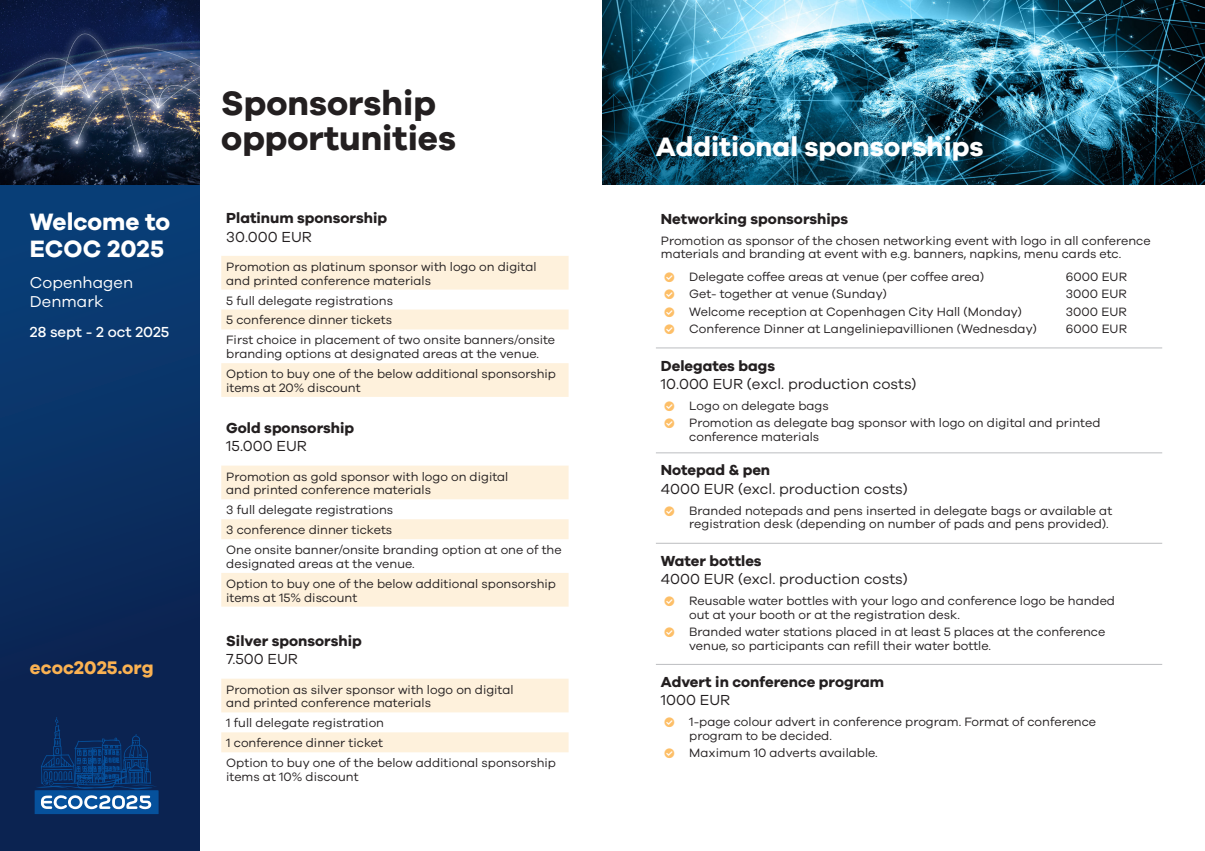
<style>
.page{position:relative;width:1205px;height:851px;background:#fff}
.page>*{position:absolute;margin:0;border:0;box-sizing:border-box;transform-origin:0 0}
.Spons_00{font:700 35px/35px "Galano Grotesque";color:#231f20}
.Spons_00-A{font:700 27.5px "Galano Grotesque";color:#fff}
.t1{font:700 24.38px/27.5px "Galano Grotesque";color:#fff}
.Afsnit{font:700 18.75px "Galano Grotesque";color:#fbb252}
.t2{font:16.25px "Galano Grotesque";color:#fff}
.Spons_01{font:700 15px "Galano Grotesque";color:#231f20}
.Spons_01-2{font:15px "Galano Grotesque";color:#231f20}
.t3{font:500 15px "Galano Grotesque";color:#fff}
.Spons_02{font:12.5px/13.8px "Galano Grotesque";color:#231f20}
</style>
<div class="page">
<svg style="left:0;top:184px;width:199px;height:666px;background:#0a2f62"></svg>
<svg style="left:35px;top:717px;width:124px;height:96px;background:#173f74"></svg>
<svg style="left:221px;top:256px;width:347px;height:141px;fill:#fef1dc"></svg>
<svg style="left:221px;top:465px;width:347px;height:141px;fill:#fef1dc"></svg>
<svg style="left:221px;top:678px;width:347px;height:74px"></svg>
<img style="left:602px;top:0;width:603px;height:184px">
<img style="left:0;top:0;width:199px;height:184px">
<hr style="left:656px;top:347px;width:506px;height:1px;background:#bcbdc0">
<hr style="left:656px;top:452px;width:506px;height:1px;background:#bcbdc0">
<hr style="left:656px;top:543px;width:506px;height:1px;background:#bcbdc0">
<hr style="left:656px;top:664px;width:506px;height:1px;background:#bcbdc0">
<p class="t1" style="left:30px;top:207px;width:142px">Welcome to<br>ECOC 2025</p>
<p class="t2" style="left:30px;top:273px;width:105px">Copenhagen</p>
<p class="t2" style="left:30px;top:292px;width:75px">Denmark</p>
<p class="t3" style="left:30px;top:323px;width:141px">28 sept - 2 oct 2025</p>
<p class="Afsnit" style="left:30px;top:655px;width:125px">ecoc2025.org</p>
<p class="Spons_00" style="left:221px;top:84px;width:236px">Sponsorship opportunities</p>
<p class="Spons_01" style="left:226px;top:209px;width:162px">Platinum sponsorship</p>
<p class="Spons_01-2" style="left:226px;top:227px;width:87px">30.000 EUR</p>
<p class="Spons_02" style="left:226px;top:259px;width:312px">Promotion as platinum sponsor with logo on digital and printed conference materials</p>
<p class="Spons_02" style="left:226px;top:293px;width:168px">5 full delegate registrations</p>
<p class="Spons_02" style="left:226px;top:313px;width:167px">5 conference dinner tickets</p>
<p class="Spons_02" style="left:226px;top:333px;width:330px">First choice in placement of two onsite banners/onsite branding options at designated areas at the venue.</p>
<p class="Spons_02" style="left:226px;top:366px;width:331px">Option to buy one of the below additional sponsorship items at 20% discount</p>
<p class="Spons_01" style="left:226px;top:418px;width:130px">Gold sponsorship</p>
<p class="Spons_01-2" style="left:226px;top:437px;width:82px">15.000 EUR</p>
<p class="Spons_02" style="left:226px;top:469px;width:284px">Promotion as gold sponsor with logo on digital and printed conference materials</p>
<p class="Spons_02" style="left:226px;top:502px;width:168px">3 full delegate registrations</p>
<p class="Spons_02" style="left:226px;top:522px;width:168px">3 conference dinner tickets</p>
<p class="Spons_02" style="left:226px;top:542px;width:337px">One onsite banner/onsite branding option at one of the designated areas at the venue.</p>
<p class="Spons_02" style="left:226px;top:576px;width:331px">Option to buy one of the below additional sponsorship items at 15% discount</p>
<p class="Spons_01" style="left:226px;top:631px;width:137px">Silver sponsorship</p>
<p class="Spons_01-2" style="left:226px;top:650px;width:73px">7.500 EUR</p>
<p class="Spons_02" style="left:226px;top:682px;width:289px">Promotion as silver sponsor with logo on digital and printed conference materials</p>
<p class="Spons_02" style="left:226px;top:715px;width:159px">1 full delegate registration</p>
<p class="Spons_02" style="left:226px;top:735px;width:158px">1 conference dinner ticket</p>
<p class="Spons_02" style="left:226px;top:755px;width:331px">Option to buy one of the below additional sponsorship items at 10% discount</p>
<p class="Spons_00-A" style="left:656px;top:129px;width:329px">Additional sponsorships</p>
<p class="Spons_01" style="left:661px;top:209px;width:189px">Networking sponsorships</p>
<p class="Spons_02" style="left:661px;top:233px;width:491px">Promotion as sponsor of the chosen networking event with logo in all conference materials and branding at event with e.g. banners, napkins, menu cards etc.</p>
<p class="Spons_02" style="left:689px;top:269px;width:297px">Delegate coffee areas at venue (per coffee area)</p>
<p class="Spons_02" style="left:1066px;top:269px;width:63px">6000 EUR</p>
<p class="Spons_02" style="left:689px;top:287px;width:199px">Get- together at venue (Sunday)</p>
<p class="Spons_02" style="left:1066px;top:287px;width:62px">3000 EUR</p>
<p class="Spons_02" style="left:689px;top:304px;width:334px">Welcome reception at Copenhagen City Hall (Monday)</p>
<p class="Spons_02" style="left:1066px;top:304px;width:62px">3000 EUR</p>
<p class="Spons_02" style="left:689px;top:321px;width:349px">Conference Dinner at Langeliniepavillionen (Wednesday)</p>
<p class="Spons_02" style="left:1066px;top:321px;width:63px">6000 EUR</p>
<p class="Spons_01" style="left:661px;top:356px;width:116px">Delegates bags</p>
<p class="Spons_01-2" style="left:661px;top:375px;width:257px">10.000 EUR (excl. production costs)</p>
<p class="Spons_02" style="left:689px;top:398px;width:141px">Logo on delegate bags</p>
<p class="Spons_02" style="left:689px;top:415px;width:413px">Promotion as delegate bag sponsor with logo on digital and printed conference materials</p>
<p class="Spons_01" style="left:661px;top:461px;width:111px">Notepad &amp; pen</p>
<p class="Spons_01-2" style="left:661px;top:479px;width:248px">4000 EUR (excl. production costs)</p>
<p class="Spons_02" style="left:689px;top:503px;width:424px">Branded notepads and pens inserted in delegate bags or available at registration desk (depending on number of pads and pens provided).</p>
<p class="Spons_01" style="left:661px;top:551px;width:102px">Water bottles</p>
<p class="Spons_01-2" style="left:661px;top:570px;width:248px">4000 EUR (excl. production costs)</p>
<p class="Spons_02" style="left:689px;top:593px;width:427px">Reusable water bottles with your logo and conference logo be handed out at your booth or at the registration desk.</p>
<p class="Spons_02" style="left:689px;top:624px;width:418px">Branded water stations placed in at least 5 places at the conference venue, so participants can refill their water bottle.</p>
<p class="Spons_01" style="left:661px;top:672px;width:225px">Advert in conference program</p>
<p class="Spons_01-2" style="left:661px;top:691px;width:71px">1000 EUR</p>
<p class="Spons_02" style="left:689px;top:714px;width:408px">1-page colour advert in conference program. Format of conference program to be decided.</p>
<p class="Spons_02" style="left:689px;top:745px;width:190px">Maximum 10 adverts available.</p>
</div>
